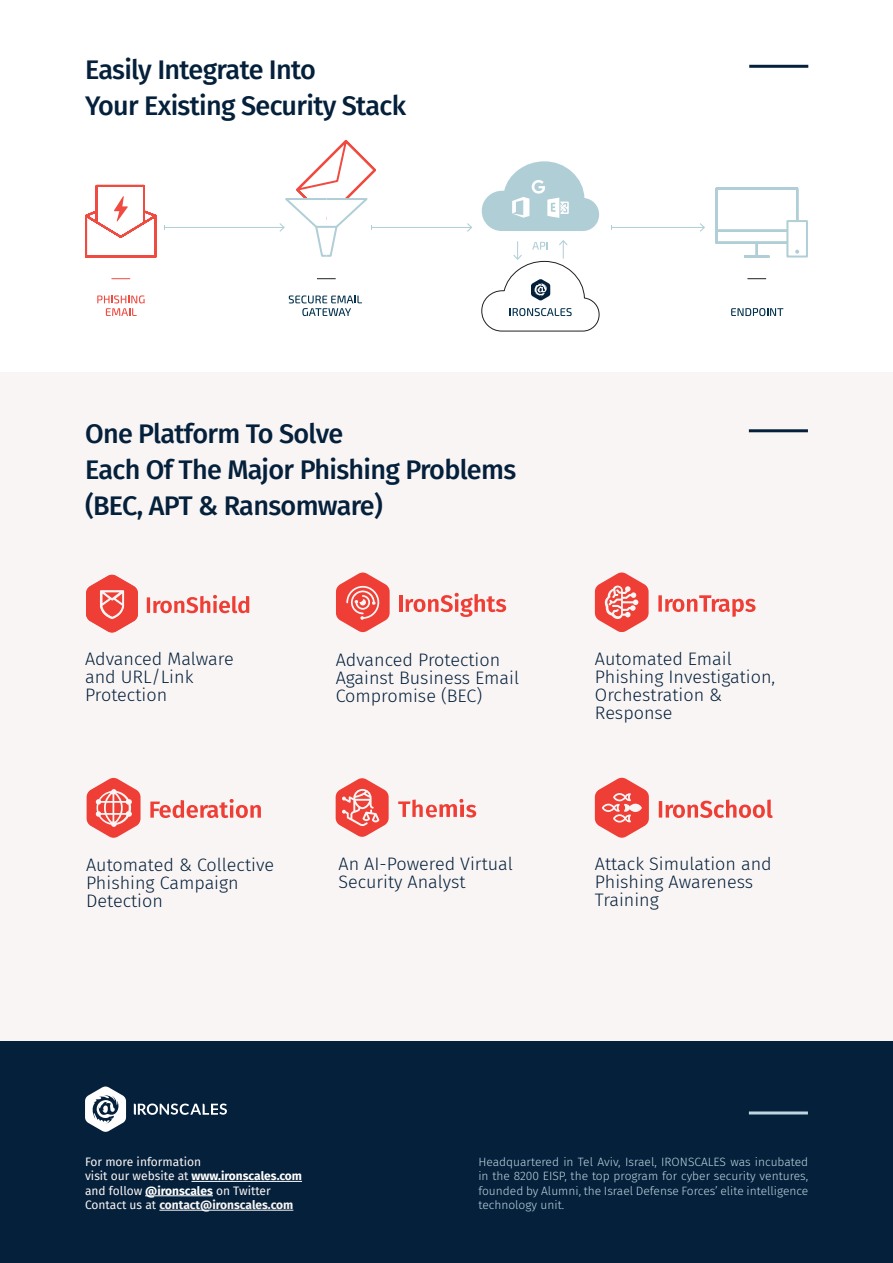
<style>
.page{position:relative;width:893px;height:1263px;background:#fff}
.page>*{position:absolute;margin:0;border:0;box-sizing:border-box;transform-origin:0 0}
.t1{font:500 27px "Fira Sans";letter-spacing:-.025em;color:#04203b}
.Text{font:300 18px/18px "Fira Sans";color:#04203b}
.t2{font:300 12px/14.4px "Fira Sans";color:#bed5e0;text-align:justify}
.t3{font:12px "Fira Sans";color:#f9f5f4}
.t4{font:700 12px "Fira Sans";color:#fff}
.t5{font:700 12px "Fira Sans";color:#f9f5f4}
.s1{font-weight:400;color:#f9f5f4}
.s2{font-weight:700;color:#fff}
.s3{font-weight:400}
</style>
<div class="page">
<div style="left:0;top:372px;width:893px;height:710px;background:#f9f5f4"></div>
<hr style="left:749px;top:65px;width:59px;height:3px;background:#04203b">
<hr style="left:749px;top:429px;width:59px;height:3px;background:#04203b">
<div style="left:0;top:1042px;width:893px;height:221px;background:#04203b"></div>
<hr style="left:191px;top:1181px;width:111px;height:1px;background:#fff">
<hr style="left:145px;top:1195px;width:68px;height:1px;background:#fff">
<hr style="left:159px;top:1210px;width:134px;height:1px;background:#f9f5f4">
<hr style="left:749px;top:1111px;width:59px;height:3px;background:#bed5e0">
<svg style="left:85px;top:1086px;width:41px;height:46px"></svg>
<svg style="left:134px;top:1103px;width:93px;height:12px"></svg>
<svg style="left:289px;top:295px;width:73px;height:21px"></svg>
<svg style="left:97px;top:295px;width:48px;height:21px"></svg>
<svg style="left:731px;top:308px;width:52px;height:8px"></svg>
<svg style="left:482px;top:161px;width:117px;height:70px"></svg>
<hr style="left:164px;top:227px;width:120px;height:1px;background:#b0ced6">
<svg style="left:85px;top:184px;width:80px;height:74px"></svg>
<hr style="left:371px;top:227px;width:100px;height:1px;background:#b0ced6">
<svg style="left:467px;top:223px;width:5px;height:9px"></svg>
<svg style="left:111px;top:278px;width:19px;height:1px"></svg>
<svg style="left:317px;top:278px;width:19px;height:1px"></svg>
<svg style="left:747px;top:278px;width:19px;height:1px"></svg>
<hr style="left:611px;top:227px;width:93px;height:1px;background:#b0ced6">
<svg style="left:700px;top:223px;width:5px;height:9px"></svg>
<svg style="left:481px;top:240px;width:119px;height:92px"></svg>
<svg style="left:279px;top:140px;width:97px;height:117px"></svg>
<hr style="left:316px;top:226px;width:20px;height:2px;background:#b0ced6">
<div style="left:786px;top:220px;width:22px;height:38px;background:#fff;border:2px solid #b0ced6"></div>
<svg style="left:715px;top:187px;width:84px;height:71px"></svg>
<svg style="left:595px;top:572px;width:54px;height:60px"></svg>
<svg style="left:658px;top:595px;width:98px;height:22px"></svg>
<svg style="left:595px;top:778px;width:54px;height:60px"></svg>
<svg style="left:659px;top:799px;width:114px;height:19px"></svg>
<svg style="left:147px;top:595px;width:102px;height:18px"></svg>
<svg style="left:86px;top:575px;width:52px;height:58px"></svg>
<svg style="left:336px;top:778px;width:53px;height:59px"></svg>
<svg style="left:398px;top:799px;width:78px;height:18px"></svg>
<svg style="left:336px;top:572px;width:54px;height:60px"></svg>
<hr style="left:399px;top:595px;width:3px;height:17px;background:#ee3e35">
<svg style="left:406px;top:593px;width:100px;height:24px"></svg>
<svg style="left:87px;top:778px;width:54px;height:60px"></svg>
<svg style="left:150px;top:799px;width:111px;height:19px"></svg>
<p class="t1" style="left:85px;top:48px;width:232px">Easily Integrate Into</p>
<p class="t1" style="left:85px;top:84px;width:323px">Your Existing Security Stack</p>
<p class="t1" style="left:85px;top:412px;width:260px">One Platform To Solve</p>
<p class="t1" style="left:85px;top:448px;width:433px">Each Of The Major Phishing Problems</p>
<p class="t1" style="left:85px;top:484px;width:299px">(BEC, APT &amp; Ransomware)</p>
<p class="Text" style="left:85px;top:650px;width:150px">Advanced Malware and URL/Link<br>Protection</p>
<p class="Text" style="left:86px;top:855px;width:190px">Automated &amp; Collective<br>Phishing Campaign<br>Detection</p>
<p class="Text" style="left:336px;top:651px;width:185px">Advanced Protection<br>Against Business Email<br>Compromise (BEC)</p>
<p class="Text" style="left:338px;top:855px;width:176px">An AI-Powered Virtual<br>Security Analyst</p>
<p class="Text" style="left:595px;top:650px;width:182px">Automated Email<br>Phishing Investigation,<br>Orchestration &amp;<br>Response</p>
<p class="Text" style="left:595px;top:855px;width:178px">Attack Simulation and<br>Phishing Awareness<br>Training</p>
<p class="t3" style="left:85px;top:1153px;width:118px">For more information</p>
<p class="t4" style="left:85px;top:1166px;width:219px"><span class="s1">visit our website at</span> www.ironscales.com</p>
<p class="t3" style="left:85px;top:1181px;width:187px">and follow <span class="s2">@ironscales</span> on Twitter</p>
<p class="t5" style="left:85px;top:1195px;width:210px"><span class="s3">Contact us at</span> contact@ironscales.com</p>
<p class="t2" style="left:478px;top:1155px;width:331px">Headquartered in Tel Aviv, Israel, IRONSCALES was incubated in the 8200 EISP, the top program for cyber security ventures, founded by Alumni, the Israel Defense Forces’ elite intelligence technology unit.</p>
</div>
